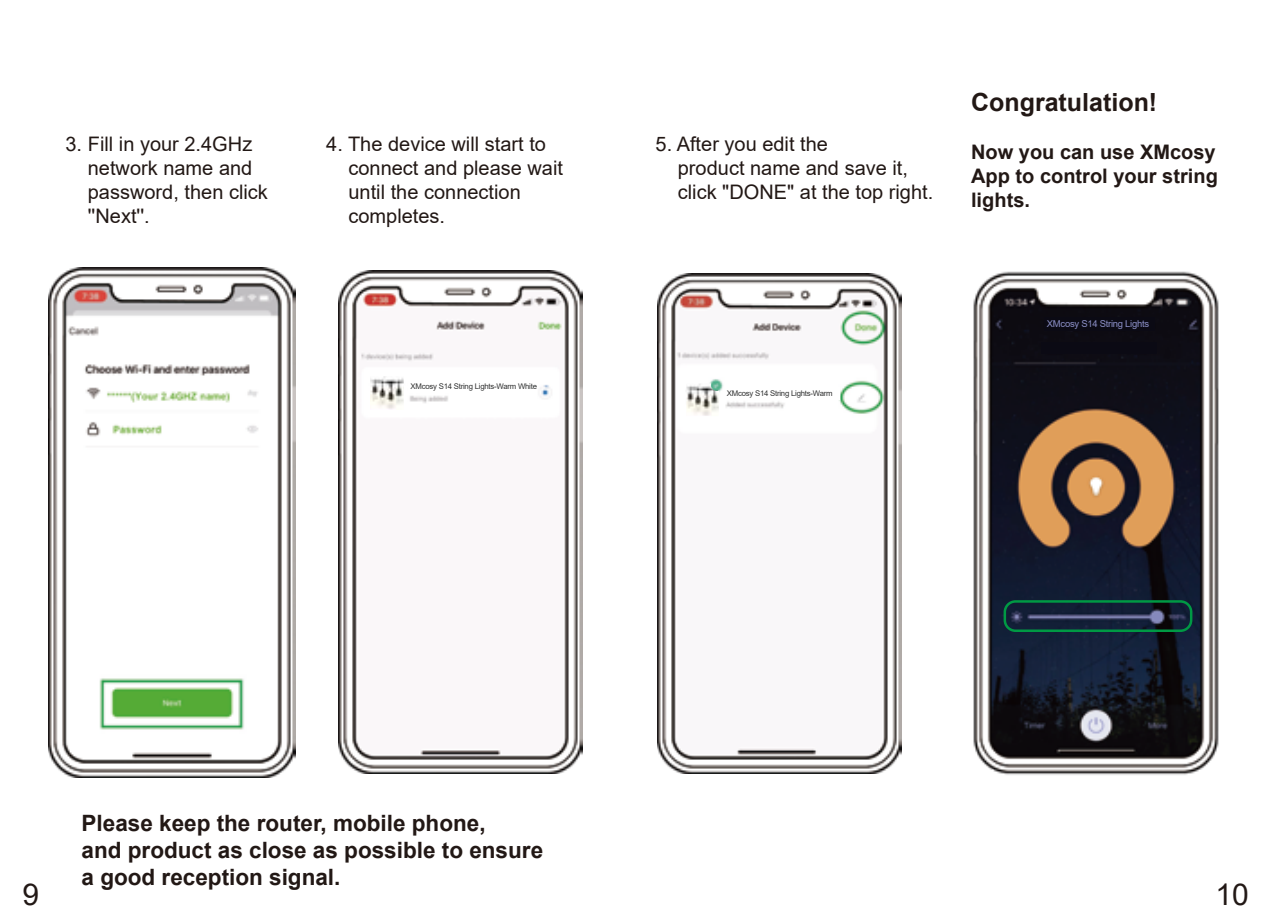
<style>
.page{position:relative;width:1262px;height:922px;background:#fff}
.page>*{position:absolute;margin:0;border:0;box-sizing:border-box;transform-origin:0 0}
.t1{font:30px "Arial";color:#221815}
.t2{font:700 25px "Arial";color:#221815}
.t3{font:700 22.5px/27px "Arial";color:#221815}
.t4{font:20px/24px "Arial";color:#221815}
.t5{font:700 20px/24px "Arial";color:#221815;text-align:justify}
.t6{font:9.5px "Arial";letter-spacing:-.03em;color:#8a8ec5}
.t7{font:7.75px "Arial";letter-spacing:-.03em;color:#313232}
</style>
<div class="page">
<img style="left:338px;top:270px;width:245px;height:503px">
<div style="left:409px;top:380px;width:114px;height:12px;background:#fff"></div>
<img style="left:48px;top:267px;width:248px;height:509px">
<img style="left:658px;top:273px;width:243px;height:500px">
<img style="left:973px;top:271px;width:246px;height:504px">
<div style="left:1003px;top:600px;width:189px;height:31px;border:2px solid #094;border-radius:11px"></div>
<div style="left:725px;top:387px;width:114px;height:12px;background:#fff"></div>
<img style="left:371px;top:376px;width:32px;height:33px">
<img style="left:686px;top:383px;width:33px;height:33px">
<div style="left:1041px;top:343px;width:115px;height:11px;background:#0b0a14"></div>
<div style="left:1044px;top:317px;width:110px;height:14px;background:#0b0a14"></div>
<p class="t4" style="left:88px;top:132px;width:182px;text-indent:-22px">3. Fill in your 2.4GHz network name and password, then click ''Next''.</p>
<p class="t4" style="left:348px;top:132px;width:216px;text-indent:-22px">4. The device will start to connect and please wait until the connection completes.</p>
<p class="t7" style="left:410px;top:380px;width:128px">XMcosy S14 String Lights-Warm White</p>
<p class="t4" style="left:678px;top:132px;width:257px;text-indent:-22px">5. After you edit the<br>product name and save it, click "DONE" at the top right.</p>
<p class="t2" style="left:971px;top:84px;width:188px">Congratulation!</p>
<p class="t5" style="left:971px;top:140px;width:248px">Now you can use XMcosy App to control your string lights.</p>
<p class="t7" style="left:726px;top:387px;width:107px">XMcosy S14 String Lights-Warm</p>
<p class="t6" style="left:1046px;top:317px;width:104px">XMcosy S14 String Lights</p>
<p class="t3" style="left:82px;top:810px;width:463px">Please keep the router, mobile phone,<br>and product as close as possible to ensure a good reception signal.</p>
<h1 class="t1" style="left:23px;top:873px;width:18px">9</h1>
<h1 class="t1" style="left:1215px;top:873px;width:35px">10</h1>
</div>
